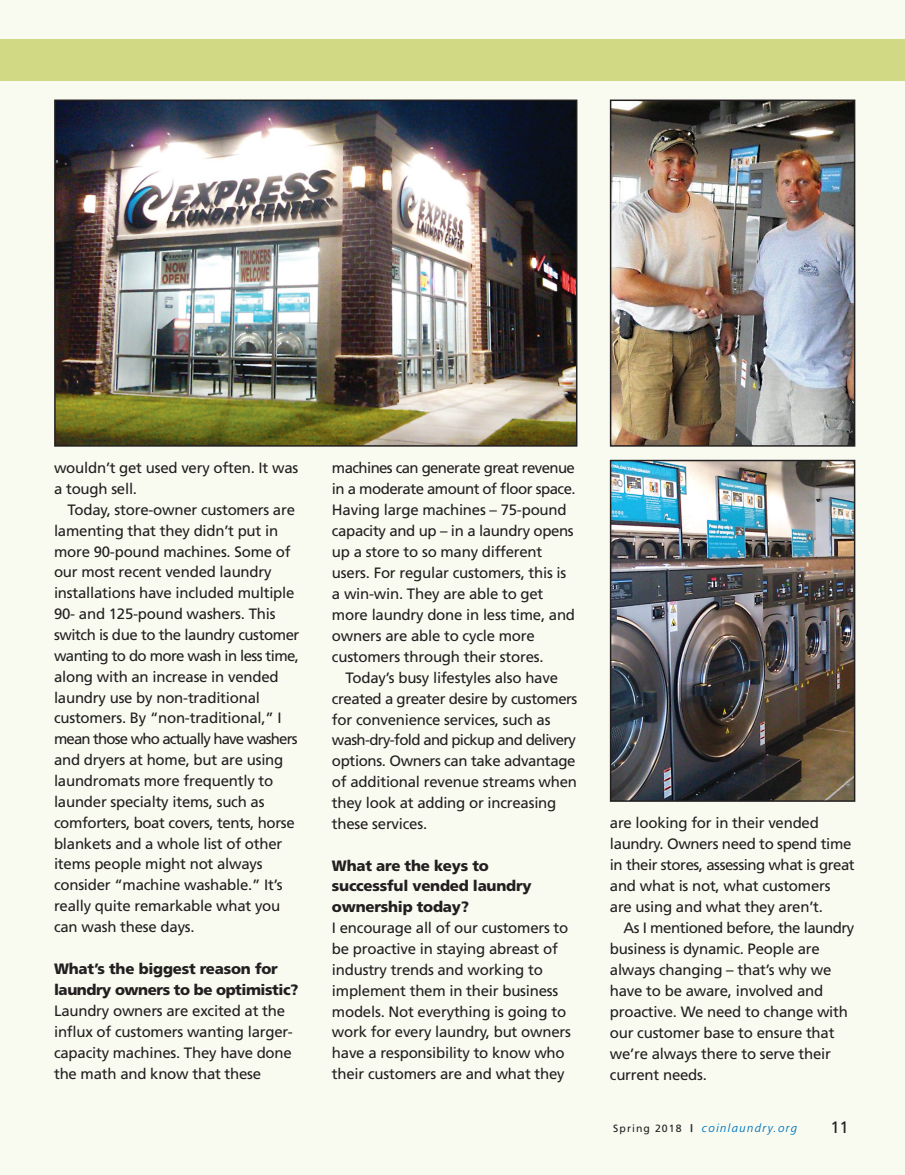
<style>
.page{position:relative;width:905px;height:1175px;background:#fff}
.page>*{position:absolute;margin:0;border:0;box-sizing:border-box;transform-origin:0 0}
.t1{font:16.5px "Frutiger";color:#231f20}
.t2{font:15px/20.9px "Frutiger";letter-spacing:-.015em;color:#231f20}
.t3{font:900 15px/20.9px "Frutiger";letter-spacing:-.015em;color:#231f20}
.t4{font:italic 12px "Frutiger Next Pro";letter-spacing:.1em;color:#0076be}
.s1{font-family:"Frutiger";font-style:normal;font-size:10.5px;color:#231f20}
.s2{font-family:"Frutiger";font-weight:900;font-style:normal;font-size:10.5px;color:#231f20}
</style>
<div class="page">
<div style="left:0;top:0;width:904px;height:1174px;background:#f9fbf1"></div>
<div style="left:0;top:39px;width:904px;height:42px;background:#d2d985"></div>
<img style="left:57px;top:102px;width:517px;height:341px">
<div style="left:54px;top:99px;width:523px;height:347px;border:2px solid #231f20"></div>
<img style="left:613px;top:102px;width:239px;height:341px">
<div style="left:610px;top:99px;width:245px;height:347px;border:2px solid #231f20"></div>
<img style="left:613px;top:463px;width:239px;height:335px">
<div style="left:610px;top:460px;width:245px;height:341px;border:2px solid #231f20"></div>
<p class="t2" style="left:54px;top:458px;width:246px">wouldn’t get used very often. It was a tough sell.</p>
<p class="t2" style="left:54px;top:500px;width:247px;text-indent:14px">Today, store-owner customers are lamenting that they didn’t put in more 90-pound machines. Some of our most recent vended laundry installations have included multiple 90- and 125-pound washers. This switch is due to the laundry customer wanting to do more wash in less time, along with an increase in vended laundry use by non-traditional customers. By “non-traditional,” I mean those who actually have washers and dryers at home, but are using laundromats more frequently to launder specialty items, such as comforters, boat covers, tents, horse blankets and a whole list of other items people might not always consider “machine washable.” It’s really quite remarkable what you can wash these days.</p>
<p class="t3" style="left:54px;top:959px;width:246px">What’s the biggest reason for laundry owners to be optimistic?</p>
<p class="t2" style="left:54px;top:1001px;width:240px">Laundry owners are excited at the influx of customers wanting larger&shy;capacity machines. They have done the math and know that these</p>
<p class="t2" style="left:332px;top:458px;width:245px">machines can generate great revenue in a moderate amount of floor space.<br>Having large machines – 75-pound capacity and up – in a laundry opens up a store to so many different users. For regular customers, this is a win-win. They are able to get more laundry done in less time, and owners are able to cycle more customers through their stores.</p>
<p class="t2" style="left:332px;top:668px;width:247px;text-indent:14px">Today’s busy lifestyles also have created a greater desire by customers for convenience services, such as wash-dry-fold and pickup and delivery options. Owners can take advantage of additional revenue streams when they look at adding or increasing these services.</p>
<p class="t3" style="left:332px;top:856px;width:201px">What are the keys to successful vended laundry ownership today?</p>
<p class="t2" style="left:332px;top:918px;width:240px">I encourage all of our customers to be proactive in staying abreast of industry trends and working to implement them in their business models. Not everything is going to work for every laundry, but owners have a responsibility to know who their customers are and what they</p>
<p class="t2" style="left:610px;top:813px;width:246px">are looking for in their vended laundry. Owners need to spend time in their stores, assessing what is great and what is not, what customers are using and what they aren’t.</p>
<p class="t2" style="left:610px;top:918px;width:246px;text-indent:14px">As I mentioned before, the laundry business is dynamic. People are always changing – that’s why we have to be aware, involved and proactive. We need to change with our customer base to ensure that we’re always there to serve their current needs.</p>
<p class="t4" style="left:613px;top:1124px;width:186px"><span class="s1">Spring 2018</span> <span class="s2">|</span> coinlaundry.org</p>
<p class="t1" style="left:830px;top:1120px;width:20px">11</p>
</div>
